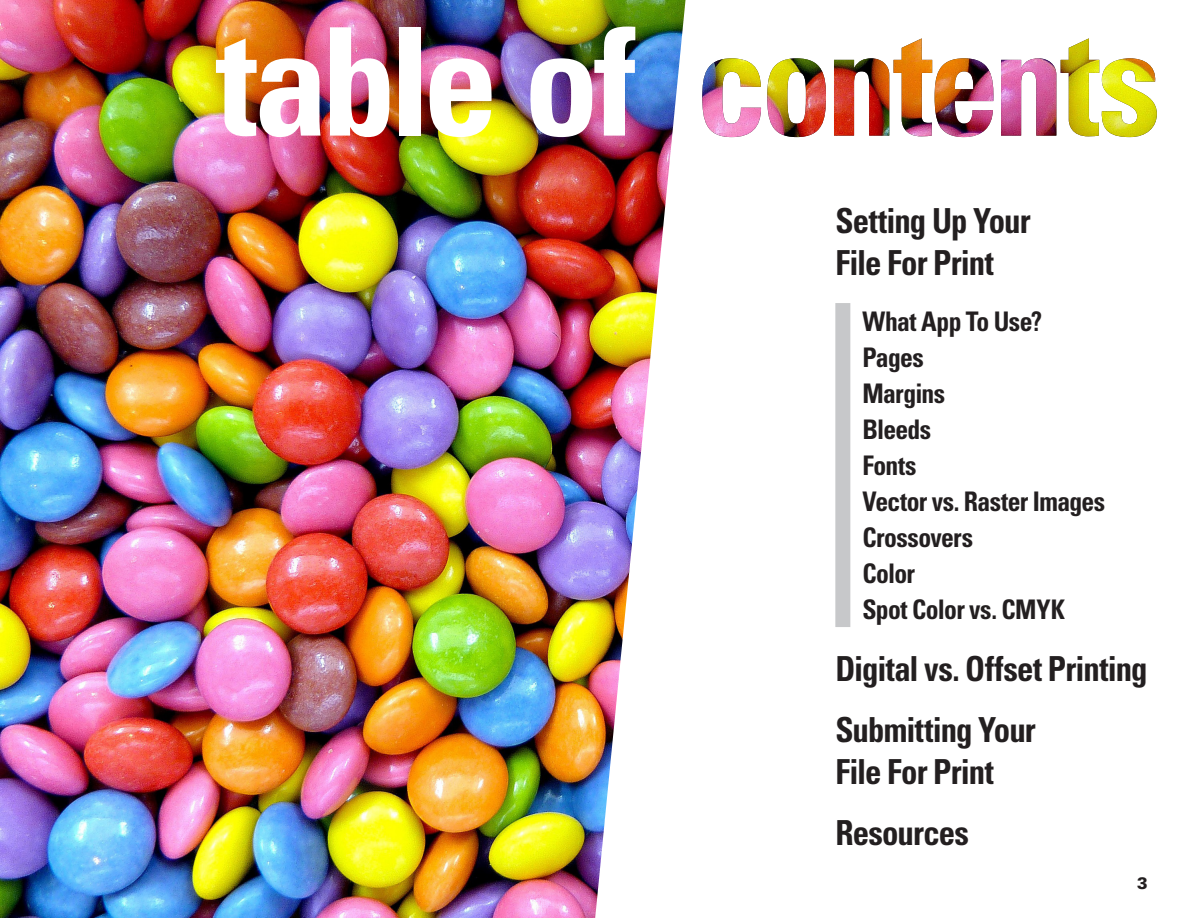
<style>
.page{position:relative;width:1188px;height:918px;background:#fff}
.page>*{position:absolute;margin:0;border:0;box-sizing:border-box;transform-origin:0 0}
.t1{font:700 condensed 150px "Univers LT Std";letter-spacing:-.045em;color:#fff}
.t2{font:700 condensed 34.5px/41.4px "Univers LT Std";letter-spacing:-.025em;color:#231f20;scale:.95 1}
.t3{font:700 condensed 27px/36px "Univers LT Std";letter-spacing:-.025em;color:#231f20;scale:.95 1}
.t4{font:900 16.5px "Univers LT Std";color:#231f20;scale:.95 1}
</style>
<div class="page">
<img style="left:0;top:0;width:686px;height:918px">
<img style="left:702px;top:38px;width:455px;height:99px">
<div style="left:835px;top:303px;width:15px;height:324px;background:#c7c8ca"></div>
<p class="t1" style="left:216px;top:-10px;width:421px">table of</p>
<p class="t2" style="left:835px;top:200px;width:207px">Setting Up Your<br>File For Print</p>
<p class="t3" style="left:862px;top:303px;width:257px">What App To Use?<br>Pages<br>Margins<br>Bleeds<br>Fonts<br>Vector vs. Raster Images<br>Crossovers<br>Color<br>Spot Color vs. CMYK</p>
<p class="t2" style="left:835px;top:648px;width:330px">Digital vs. Offset Printing</p>
<p class="t2" style="left:835px;top:709px;width:213px">Submitting Your<br>File For Print</p>
<p class="t2" style="left:835px;top:812px;width:142px">Resources</p>
<p class="t4" style="left:1137px;top:873px;width:13px">3</p>
</div>
